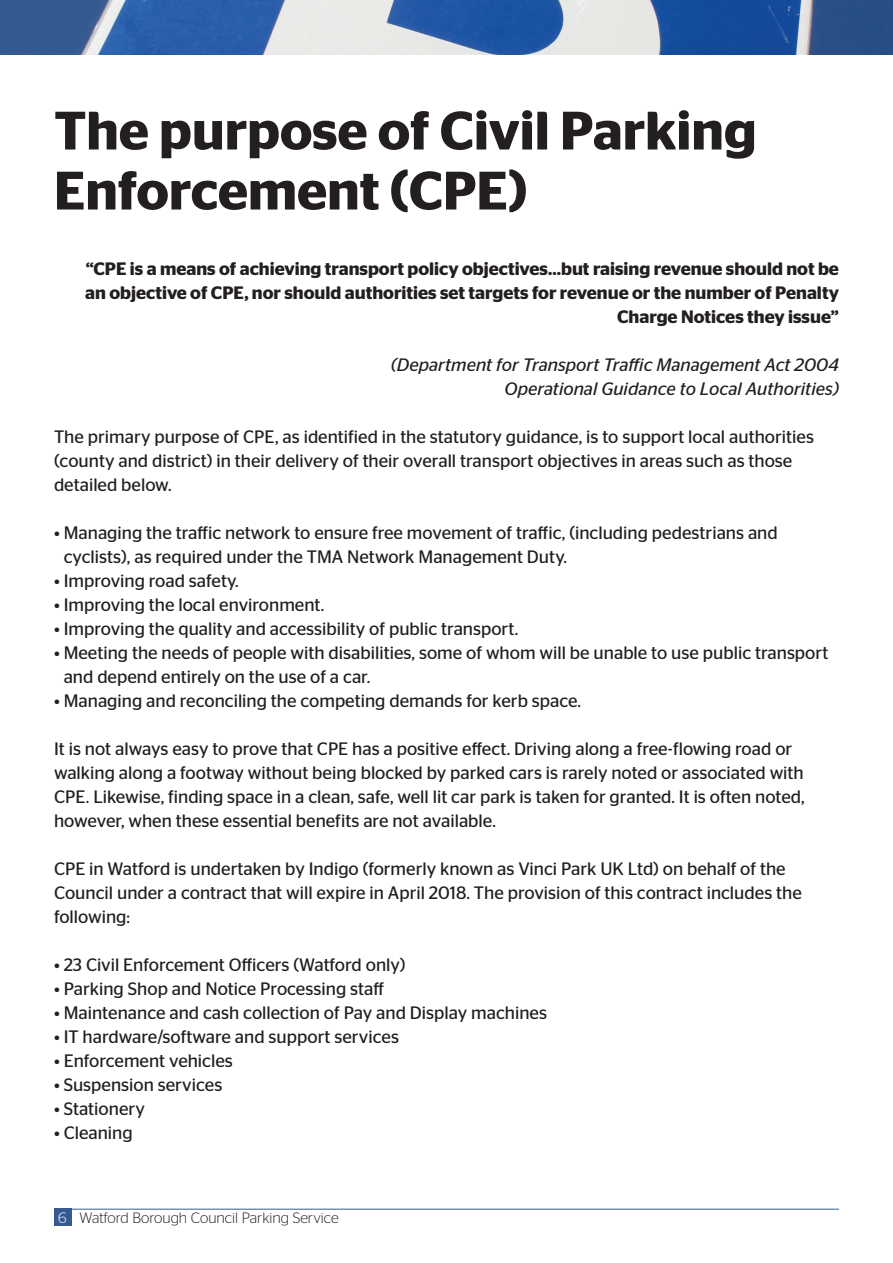
<style>
.page{position:relative;width:893px;height:1263px;background:#fff}
.page>*{position:absolute;margin:0;border:0;box-sizing:border-box;transform-origin:0 0}
.Heading{font:600 54px/60px "Stag Sans";color:#231f20}
.Body{font:18px/24px "Stag Sans";color:#231f20}
.Body-2{font:600 18px/24px "Stag Sans";color:#231f20;text-align:right}
.Body-3{font:italic 18px "Stag Sans";color:#231f20}
.t1{font:300 15px "Stag Sans";color:#231f20}
.s1{color:#fff}
</style>
<div class="page">
<img style="left:0;top:0;width:893px;height:54px">
<div style="left:54px;top:1209px;width:17px;height:17px;background:#355a90"></div>
<hr style="left:71px;top:1209px;width:768px;height:1px;background:#355a90">
<p class="Heading" style="left:54px;top:101px;width:704px">The purpose of Civil Parking<br>Enforcement (CPE)</p>
<p class="Body-2" style="left:85px;top:256px;width:755px">“CPE is a means of achieving transport policy objectives…but raising revenue should not be an objective of CPE, nor should authorities set targets for revenue or the number of Penalty<br>Charge Notices they issue”</p>
<p class="Body-3" style="left:391px;top:354px;width:450px">(Department for Transport Traffic Management Act 2004</p>
<p class="Body-3" style="left:504px;top:378px;width:336px">Operational Guidance to Local Authorities)</p>
<p class="Body" style="left:54px;top:424px;width:761px">The primary purpose of CPE, as identified in the statutory guidance, is to support local authorities (county and district) in their delivery of their overall transport objectives in areas such as those detailed below.</p>
<p class="Body" style="left:64px;top:520px;width:716px;text-indent:-10px">• Managing the traffic network to ensure free movement of traffic, (including pedestrians and cyclists), as required under the TMA Network Management Duty.</p>
<p class="Body" style="left:54px;top:568px;width:186px">• Improving road safety.</p>
<p class="Body" style="left:54px;top:592px;width:272px">• Improving the local environment.</p>
<p class="Body" style="left:54px;top:616px;width:466px">• Improving the quality and accessibility of public transport.</p>
<p class="Body" style="left:64px;top:640px;width:766px;text-indent:-10px">• Meeting the needs of people with disabilities, some of whom will be unable to use public transport and depend entirely on the use of a car.</p>
<p class="Body" style="left:54px;top:688px;width:529px">• Managing and reconciling the competing demands for kerb space.</p>
<p class="Body" style="left:54px;top:736px;width:752px">It is not always easy to prove that CPE has a positive effect. Driving along a free-flowing road or walking along a footway without being blocked by parked cars is rarely noted or associated with CPE. Likewise, finding space in a clean, safe, well lit car park is taken for granted. It is often noted, however, when these essential benefits are not available.</p>
<p class="Body" style="left:54px;top:856px;width:749px">CPE in Watford is undertaken by Indigo (formerly known as Vinci Park UK Ltd) on behalf of the<br>Council under a contract that will expire in April 2018. The provision of this contract includes the following:</p>
<p class="Body" style="left:54px;top:952px;width:353px">• 23 Civil Enforcement Officers (Watford only)</p>
<p class="Body" style="left:54px;top:976px;width:332px">• Parking Shop and Notice Processing staff</p>
<p class="Body" style="left:54px;top:1000px;width:495px">• Maintenance and cash collection of Pay and Display machines</p>
<p class="Body" style="left:54px;top:1024px;width:346px">• IT hardware/software and support services</p>
<p class="Body" style="left:54px;top:1048px;width:180px">• Enforcement vehicles</p>
<p class="Body" style="left:54px;top:1072px;width:170px">• Suspension services</p>
<p class="Body" style="left:54px;top:1096px;width:92px">• Stationery</p>
<p class="Body" style="left:54px;top:1120px;width:80px">• Cleaning</p>
<p class="t1" style="left:58px;top:1210px;width:282px"><span class="s1">6</span> Watford Borough Council Parking Service</p>
</div>
